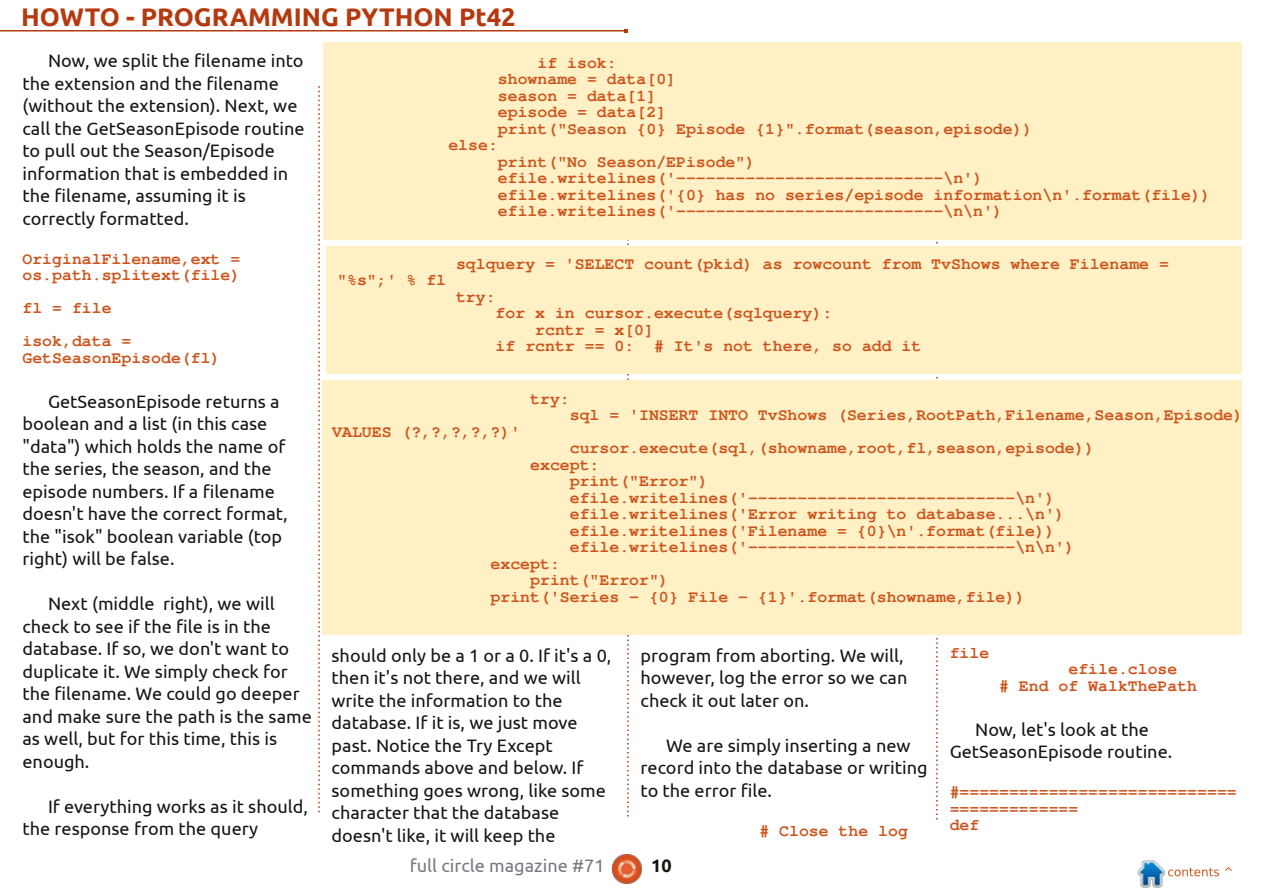
<style>
.page{position:relative;width:1263px;height:893px;background:#fff}
.page>*{position:absolute;margin:0;border:0;box-sizing:border-box;transform-origin:0 0}
.t1{font:700 25.5px "Ubuntu";color:#b5390f}
.t2{font:18px/22.5px "Ubuntu";color:#161412}
.t3{font:18px "Ubuntu";color:#777980}
.t4{font:700 18px "Ubuntu";color:#161412}
.t5{font:700 16.5px/16.5px "Free Mono";color:#cd551d}
</style>
<div class="page">
<svg style="left:318px;top:86px;width:2px;height:726px"></svg>
<svg style="left:627px;top:240px;width:2px;height:576px"></svg>
<svg style="left:936px;top:242px;width:2px;height:577px"></svg>
<hr style="left:0;top:30px;width:625px;height:1px;background:#b5390f">
<img style="left:612px;top:855px;width:30px;height:28px">
<img style="left:1138px;top:860px;width:27px;height:27px">
<div style="left:323px;top:43px;width:919px;height:197px;background:#fff0c5"></div>
<div style="left:326px;top:247px;width:916px;height:127px;background:#fff0c5"></div>
<div style="left:322px;top:381px;width:920px;height:254px;background:#fff0c5"></div>
<h1 class="t1" style="left:21px;top:6px;width:496px">HOWTO - PROGRAMMING PYTHON Pt42</h1>
<p class="t2" style="left:22px;top:50px;width:284px;text-indent:26px">Now, we split the filename into the extension and the filename (without the extension). Next, we call the GetSeasonEpisode routine to pull out the Season/Episode information that is embedded in the filename, assuming it is correctly formatted.</p>
<p class="t5" style="left:22px;top:251px;width:219px">OriginalFilename,ext = os.path.splitext(file)</p>
<p class="t5" style="left:22px;top:292px;width:110px;line-height:33px">fl = file isok,data =</p>
<p class="t5" style="left:22px;top:350px;width:199px">GetSeasonEpisode(fl)</p>
<p class="t2" style="left:22px;top:391px;width:267px;text-indent:26px">GetSeasonEpisode returns a boolean and a list (in this case "data") which holds the name of the series, the season, and the episode numbers. If a filename doesn't have the correct format, the "isok" boolean variable (top right) will be false.</p>
<p class="t2" style="left:22px;top:593px;width:291px;text-indent:26px">Next (middle right), we will check to see if the file is in the database. If so, we don't want to duplicate it. We simply check for the filename. We could go deeper and make sure the path is the same as well, but for this time, this is enough.</p>
<p class="t2" style="left:22px;top:796px;width:287px;text-indent:26px">If everything works as it should, the response from the query</p>
<p class="t5" style="left:498px;top:55px;width:536px;text-indent:40px">if isok:<br>showname = data[0]<br>season = data[1]<br>episode = data[2]<br>print("Season {0} Episode {1}".format(season,episode))</p>
<p class="t5" style="left:448px;top:138px;width:51px">else:</p>
<p class="t5" style="left:498px;top:154px;width:714px">print("No Season/EPisode") efile.writelines('---------------------------\n')<br>efile.writelines('{0} has no series/episode information\n'.format(file)) efile.writelines('---------------------------\n\n')</p>
<p class="t5" style="left:456px;top:257px;width:714px">sqlquery = 'SELECT count(pkid) as rowcount from TvShows where Filename =</p>
<p class="t5" style="left:337px;top:273px;width:110px">"%s";' % fl</p>
<p class="t5" style="left:456px;top:290px;width:41px">try:</p>
<p class="t5" style="left:496px;top:306px;width:338px">for x in cursor.execute(sqlquery):</p>
<p class="t5" style="left:535px;top:323px;width:120px">rcntr = x[0]</p>
<p class="t5" style="left:496px;top:339px;width:427px">if rcntr == 0: # It's not there, so add it</p>
<p class="t5" style="left:530px;top:391px;width:41px">try:</p>
<p class="t5" style="left:570px;top:408px;width:675px">sql = 'INSERT INTO TvShows (Series,RootPath,Filename,Season,Episode)</p>
<p class="t5" style="left:332px;top:424px;width:190px">VALUES (?,?,?,?,?)'</p>
<p class="t5" style="left:570px;top:441px;width:526px">cursor.execute(sql,(showname,root,fl,season,episode))</p>
<p class="t5" style="left:530px;top:457px;width:71px">except:</p>
<p class="t5" style="left:570px;top:474px;width:140px">print("Error")</p>
<p class="t5" style="left:570px;top:490px;width:487px">efile.writelines('---------------------------\n')</p>
<p class="t5" style="left:570px;top:507px;width:497px">efile.writelines('Error writing to database...\n')</p>
<p class="t5" style="left:570px;top:523px;width:487px">efile.writelines('Filename = {0}\n'.format(file))</p>
<p class="t5" style="left:570px;top:540px;width:506px">efile.writelines('---------------------------\n\n')</p>
<p class="t5" style="left:491px;top:556px;width:71px">except:</p>
<p class="t5" style="left:530px;top:573px;width:140px">print("Error")</p>
<p class="t5" style="left:491px;top:589px;width:536px">print('Series - {0} File - {1}'.format(showname,file))</p>
<p class="t5" style="left:950px;top:645px;width:41px">file</p>
<p class="t2" style="left:332px;top:645px;width:281px">should only be a 1 or a 0. If it's a 0, then it's not there, and we will write the information to the database. If it is, we just move past. Notice the Try Except commands above and below. If something goes wrong, like some character that the database doesn't like, it will keep the</p>
<p class="t2" style="left:641px;top:645px;width:268px">program from aborting. We will, however, log the error so we can check it out later on.</p>
<p class="t5" style="left:999px;top:662px;width:199px;text-indent:69px">efile.close<br># End of WalkThePath</p>
<p class="t2" style="left:950px;top:719px;width:224px;text-align:center">Now, let's look at the<br>GetSeasonEpisode routine.</p>
<p class="t5" style="left:950px;top:785px;width:289px">#============================ =============<br>def</p>
<p class="t2" style="left:641px;top:735px;width:288px;text-indent:26px">We are simply inserting a new record into the database or writing to the error file.</p>
<p class="t5" style="left:759px;top:823px;width:150px"># Close the log</p>
<p class="t3" style="left:410px;top:857px;width:196px">full circle magazine #71</p>
<p class="t4" style="left:651px;top:858px;width:22px">10</p>
</div>
